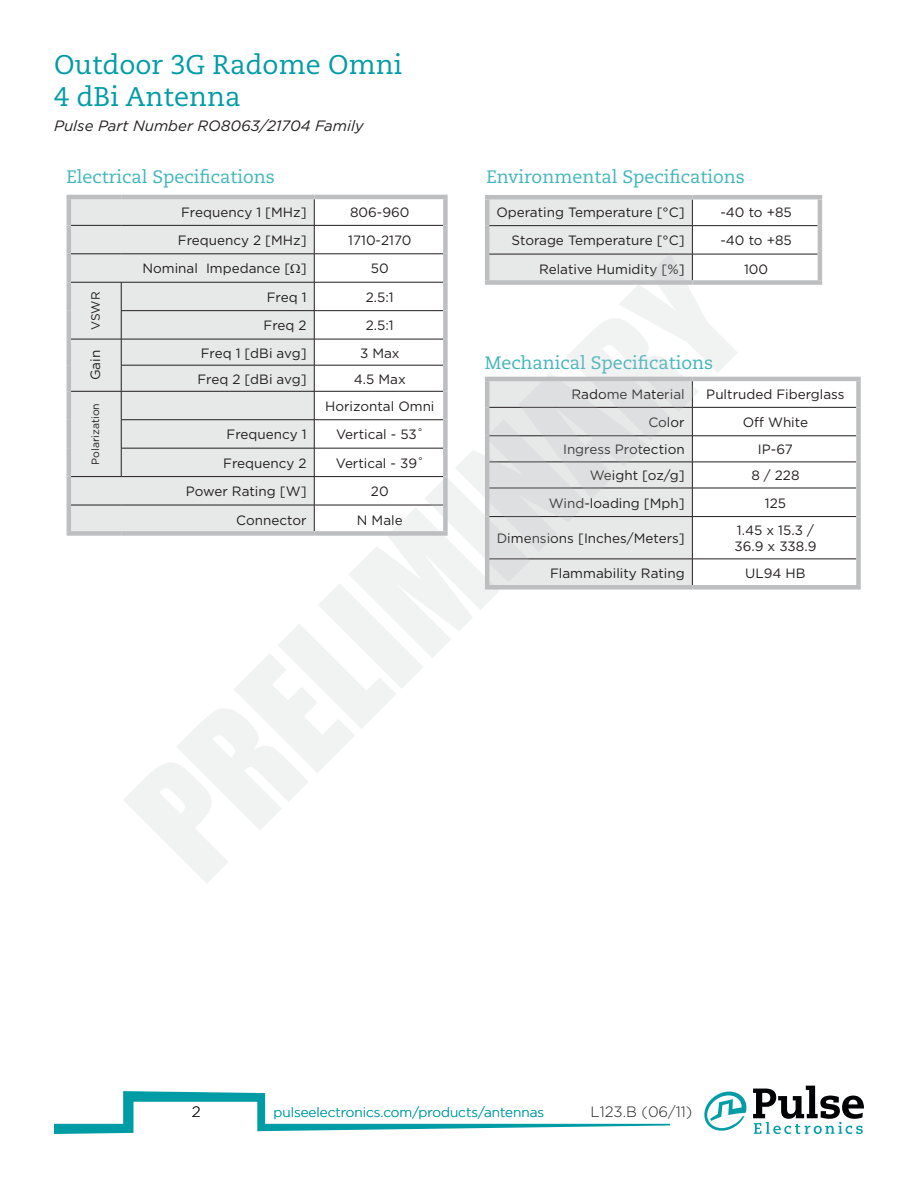
<style>
.page{position:relative;width:918px;height:1188px;background:#fff}
.page>*{position:absolute;margin:0;border:0;box-sizing:border-box;transform-origin:0 0}
.t1{font:27px/32.4px "Caecilia";color:#009ca6}
.t2{font:18px "Caecilia";color:#40b5bc}
.t3{font:italic 15px "Gotham";color:#231f20}
.t4{font:300 15px "Gotham";color:#231f20}
.t5{font:13.5px/16.2px "Gotham";color:#231f20}
.t6{font:300 13.5px "Gotham";color:#009ca6}
.t7{font:12px "Gotham";color:#231f20}
.t8{font:10.5px "Gotham";color:#231f20}
</style>
<div class="page">
<svg style="left:54px;top:1091px;width:616px;height:43px"></svg>
<svg style="left:753px;top:1086px;width:111px;height:48px"></svg>
<svg style="left:704px;top:1092px;width:43px;height:39px"></svg>
<hr style="left:485px;top:381px;width:4px;height:26px;background:#bcbec0">
<hr style="left:485px;top:407px;width:4px;height:29px;background:#bcbec0">
<hr style="left:485px;top:436px;width:4px;height:26px;background:#bcbec0">
<hr style="left:485px;top:462px;width:4px;height:26px;background:#bcbec0">
<hr style="left:485px;top:488px;width:4px;height:29px;background:#bcbec0">
<hr style="left:485px;top:517px;width:4px;height:42px;background:#bcbec0">
<hr style="left:485px;top:559px;width:4px;height:26px;background:#bcbec0">
<svg style="left:489px;top:381px;width:367px;height:204px"></svg>
<div style="left:856px;top:381px;width:5px;height:26px;background:#bcbec0"></div>
<div style="left:856px;top:407px;width:5px;height:29px;background:#bcbec0"></div>
<div style="left:856px;top:436px;width:5px;height:26px;background:#bcbec0"></div>
<div style="left:856px;top:462px;width:5px;height:26px;background:#bcbec0"></div>
<div style="left:856px;top:488px;width:5px;height:29px;background:#bcbec0"></div>
<div style="left:856px;top:517px;width:5px;height:42px;background:#bcbec0"></div>
<div style="left:856px;top:559px;width:5px;height:26px;background:#bcbec0"></div>
<div style="left:485px;top:585px;width:207px;height:5px;background:#bcbec0"></div>
<div style="left:692px;top:585px;width:169px;height:5px;background:#bcbec0"></div>
<hr style="left:485px;top:377px;width:207px;height:4px;background:#bcbec0">
<hr style="left:692px;top:377px;width:169px;height:4px;background:#bcbec0">
<hr style="left:485px;top:199px;width:4px;height:27px;background:#bcbec0">
<hr style="left:485px;top:226px;width:4px;height:28px;background:#bcbec0">
<hr style="left:485px;top:254px;width:4px;height:26px;background:#bcbec0">
<svg style="left:487px;top:199px;width:331px;height:81px"></svg>
<hr style="left:818px;top:199px;width:4px;height:27px;background:#bcbec0">
<hr style="left:818px;top:226px;width:4px;height:28px;background:#bcbec0">
<hr style="left:818px;top:254px;width:4px;height:26px;background:#bcbec0">
<div style="left:485px;top:280px;width:207px;height:5px;background:#bcbec0"></div>
<div style="left:692px;top:280px;width:130px;height:5px;background:#bcbec0"></div>
<hr style="left:485px;top:195px;width:207px;height:4px;background:#bcbec0">
<hr style="left:692px;top:195px;width:130px;height:4px;background:#bcbec0">
<div style="left:71px;top:199px;width:243px;height:332px;background:#e7e8e8"></div>
<svg style="left:315px;top:199px;width:128px;height:306px"></svg>
<hr style="left:67px;top:199px;width:4px;height:26px;background:#bcbec0">
<hr style="left:67px;top:225px;width:4px;height:29px;background:#bcbec0">
<hr style="left:67px;top:254px;width:4px;height:28px;background:#bcbec0">
<hr style="left:67px;top:282px;width:4px;height:29px;background:#bcbec0">
<hr style="left:67px;top:311px;width:4px;height:28px;background:#bcbec0">
<hr style="left:67px;top:339px;width:4px;height:26px;background:#bcbec0">
<hr style="left:67px;top:365px;width:4px;height:26px;background:#bcbec0">
<hr style="left:67px;top:391px;width:4px;height:29px;background:#bcbec0">
<hr style="left:67px;top:420px;width:4px;height:28px;background:#bcbec0">
<hr style="left:67px;top:448px;width:4px;height:29px;background:#bcbec0">
<hr style="left:67px;top:477px;width:4px;height:28px;background:#bcbec0">
<hr style="left:67px;top:505px;width:4px;height:26px;background:#bcbec0">
<hr style="left:71px;top:225px;width:50px;height:1px;background:#231f20">
<hr style="left:121px;top:225px;width:193px;height:1px;background:#231f20">
<hr style="left:314px;top:225px;width:129px;height:1px;background:#231f20">
<hr style="left:71px;top:254px;width:50px;height:1px;background:#231f20">
<hr style="left:121px;top:254px;width:193px;height:1px;background:#231f20">
<hr style="left:314px;top:254px;width:129px;height:1px;background:#231f20">
<hr style="left:71px;top:282px;width:50px;height:1px;background:#231f20">
<hr style="left:121px;top:282px;width:193px;height:1px;background:#231f20">
<hr style="left:314px;top:282px;width:129px;height:1px;background:#231f20">
<hr style="left:121px;top:310px;width:193px;height:1px;background:#231f20">
<hr style="left:314px;top:310px;width:129px;height:1px;background:#231f20">
<hr style="left:71px;top:339px;width:50px;height:1px;background:#231f20">
<hr style="left:121px;top:339px;width:193px;height:1px;background:#231f20">
<hr style="left:314px;top:339px;width:129px;height:1px;background:#231f20">
<hr style="left:121px;top:365px;width:193px;height:1px;background:#231f20">
<hr style="left:314px;top:365px;width:129px;height:1px;background:#231f20">
<hr style="left:71px;top:391px;width:50px;height:1px;background:#231f20">
<hr style="left:121px;top:391px;width:193px;height:1px;background:#231f20">
<hr style="left:314px;top:391px;width:129px;height:1px;background:#231f20">
<hr style="left:121px;top:419px;width:193px;height:1px;background:#231f20">
<hr style="left:314px;top:419px;width:129px;height:1px;background:#231f20">
<hr style="left:121px;top:448px;width:193px;height:1px;background:#231f20">
<svg style="left:121px;top:282px;width:1px;height:194px"></svg>
<hr style="left:314px;top:448px;width:129px;height:1px;background:#231f20">
<hr style="left:71px;top:476px;width:50px;height:1px;background:#231f20">
<hr style="left:121px;top:476px;width:193px;height:1px;background:#231f20">
<hr style="left:314px;top:476px;width:129px;height:1px;background:#231f20">
<hr style="left:71px;top:505px;width:50px;height:1px;background:#231f20">
<hr style="left:121px;top:505px;width:193px;height:1px;background:#231f20">
<hr style="left:314px;top:505px;width:129px;height:1px;background:#231f20">
<svg style="left:314px;top:199px;width:1px;height:332px"></svg>
<div style="left:443px;top:199px;width:5px;height:26px;background:#bcbec0"></div>
<div style="left:443px;top:225px;width:5px;height:29px;background:#bcbec0"></div>
<div style="left:443px;top:254px;width:5px;height:28px;background:#bcbec0"></div>
<div style="left:443px;top:282px;width:5px;height:29px;background:#bcbec0"></div>
<div style="left:443px;top:311px;width:5px;height:28px;background:#bcbec0"></div>
<div style="left:443px;top:339px;width:5px;height:26px;background:#bcbec0"></div>
<div style="left:443px;top:365px;width:5px;height:26px;background:#bcbec0"></div>
<div style="left:443px;top:391px;width:5px;height:29px;background:#bcbec0"></div>
<div style="left:443px;top:420px;width:5px;height:28px;background:#bcbec0"></div>
<div style="left:443px;top:448px;width:5px;height:29px;background:#bcbec0"></div>
<div style="left:443px;top:477px;width:5px;height:28px;background:#bcbec0"></div>
<div style="left:443px;top:505px;width:5px;height:26px;background:#bcbec0"></div>
<div style="left:67px;top:531px;width:54px;height:5px;background:#bcbec0"></div>
<div style="left:121px;top:531px;width:193px;height:5px;background:#bcbec0"></div>
<div style="left:314px;top:531px;width:134px;height:5px;background:#bcbec0"></div>
<hr style="left:67px;top:195px;width:54px;height:4px;background:#bcbec0">
<hr style="left:121px;top:195px;width:193px;height:4px;background:#bcbec0">
<hr style="left:314px;top:195px;width:134px;height:4px;background:#bcbec0">
<svg style="left:291px;top:264px;width:9px;height:9px"></svg>
<h1 class="t1" style="left:54px;top:49px;width:350px">Outdoor 3G Radome Omni<br>4 dBi Antenna</h1>
<p class="t3" style="left:54px;top:116px;width:311px">Pulse Part Number RO8063/21704 Family</p>
<h2 class="t2" style="left:67px;top:166px;width:210px">Electrical Specifications</h2>
<p class="t5" style="left:181px;top:203px;width:127px">Frequency 1 [MHz]</p>
<p class="t5" style="left:350px;top:203px;width:61px">806-960</p>
<p class="t5" style="left:178px;top:232px;width:130px">Frequency 2 [MHz]</p>
<p class="t5" style="left:348px;top:232px;width:65px">1710-2170</p>
<p class="t5" style="left:142px;top:260px;width:166px">Nominal Impedance [ ]</p>
<p class="t5" style="left:371px;top:260px;width:19px">50</p>
<p class="t7" style="left:88px;top:330px;width:40px;rotate:-90deg">VSWR</p>
<p class="t5" style="left:267px;top:289px;width:41px">Freq 1</p>
<p class="t5" style="left:366px;top:289px;width:29px">2.5:1</p>
<p class="t5" style="left:264px;top:317px;width:45px">Freq 2</p>
<p class="t5" style="left:366px;top:317px;width:29px">2.5:1</p>
<p class="t5" style="left:87px;top:380px;width:32px;rotate:-90deg">Gain</p>
<p class="t5" style="left:201px;top:344px;width:107px">Freq 1 [dBi avg]</p>
<p class="t5" style="left:360px;top:344px;width:41px">3 Max</p>
<p class="t5" style="left:197px;top:370px;width:111px">Freq 2 [dBi avg]</p>
<p class="t5" style="left:354px;top:370px;width:53px">4.5 Max</p>
<p class="t8" style="left:89px;top:465px;width:63px;rotate:-90deg">Polarization</p>
<p class="t5" style="left:325px;top:398px;width:111px">Horizontal Omni</p>
<p class="t5" style="left:227px;top:426px;width:82px">Frequency 1</p>
<p class="t5" style="left:336px;top:426px;width:89px">Vertical - 53˚</p>
<p class="t5" style="left:223px;top:455px;width:85px">Frequency 2</p>
<p class="t5" style="left:336px;top:455px;width:90px">Vertical - 39˚</p>
<p class="t5" style="left:186px;top:483px;width:122px">Power Rating [W]</p>
<p class="t5" style="left:371px;top:483px;width:19px">20</p>
<p class="t5" style="left:236px;top:511px;width:72px">Connector</p>
<p class="t5" style="left:357px;top:511px;width:47px">N Male</p>
<h2 class="t2" style="left:486px;top:166px;width:260px">Environmental Specifications</h2>
<p class="t5" style="left:496px;top:204px;width:190px">Operating Temperature [°C]</p>
<p class="t5" style="left:720px;top:204px;width:73px">-40 to +85</p>
<p class="t5" style="left:512px;top:232px;width:175px">Storage Temperature [°C]</p>
<p class="t5" style="left:720px;top:232px;width:73px">-40 to +85</p>
<p class="t5" style="left:539px;top:261px;width:147px">Relative Humidity [%]</p>
<p class="t5" style="left:744px;top:261px;width:26px">100</p>
<h2 class="t2" style="left:485px;top:353px;width:230px">Mechanical Specifications</h2>
<p class="t5" style="left:571px;top:385px;width:115px">Radome Material</p>
<p class="t5" style="left:706px;top:385px;width:140px">Pultruded Fiberglass</p>
<p class="t5" style="left:648px;top:414px;width:38px">Color</p>
<p class="t5" style="left:743px;top:414px;width:67px">Off White</p>
<p class="t5" style="left:563px;top:441px;width:123px">Ingress Protection</p>
<p class="t5" style="left:758px;top:441px;width:36px">IP-67</p>
<p class="t5" style="left:590px;top:467px;width:96px">Weight [oz/g]</p>
<p class="t5" style="left:751px;top:467px;width:50px">8 / 228</p>
<p class="t5" style="left:549px;top:495px;width:137px">Wind-loading [Mph]</p>
<p class="t5" style="left:765px;top:495px;width:23px">125</p>
<p class="t5" style="left:497px;top:530px;width:189px">Dimensions [Inches/Meters]</p>
<p class="t5" style="left:734px;top:522px;width:83px">1.45 x 15.3 /<br>36.9 x 338.9</p>
<p class="t5" style="left:550px;top:565px;width:136px">Flammability Rating</p>
<p class="t5" style="left:745px;top:565px;width:62px">UL94 HB</p>
<p class="t4" style="left:192px;top:1103px;width:10px">2</p>
<p class="t6" style="left:274px;top:1104px;width:272px">pulseelectronics.com/products/antennas</p>
<p class="t4" style="left:590px;top:1103px;width:103px">L123.B (06/11)</p>
</div>
